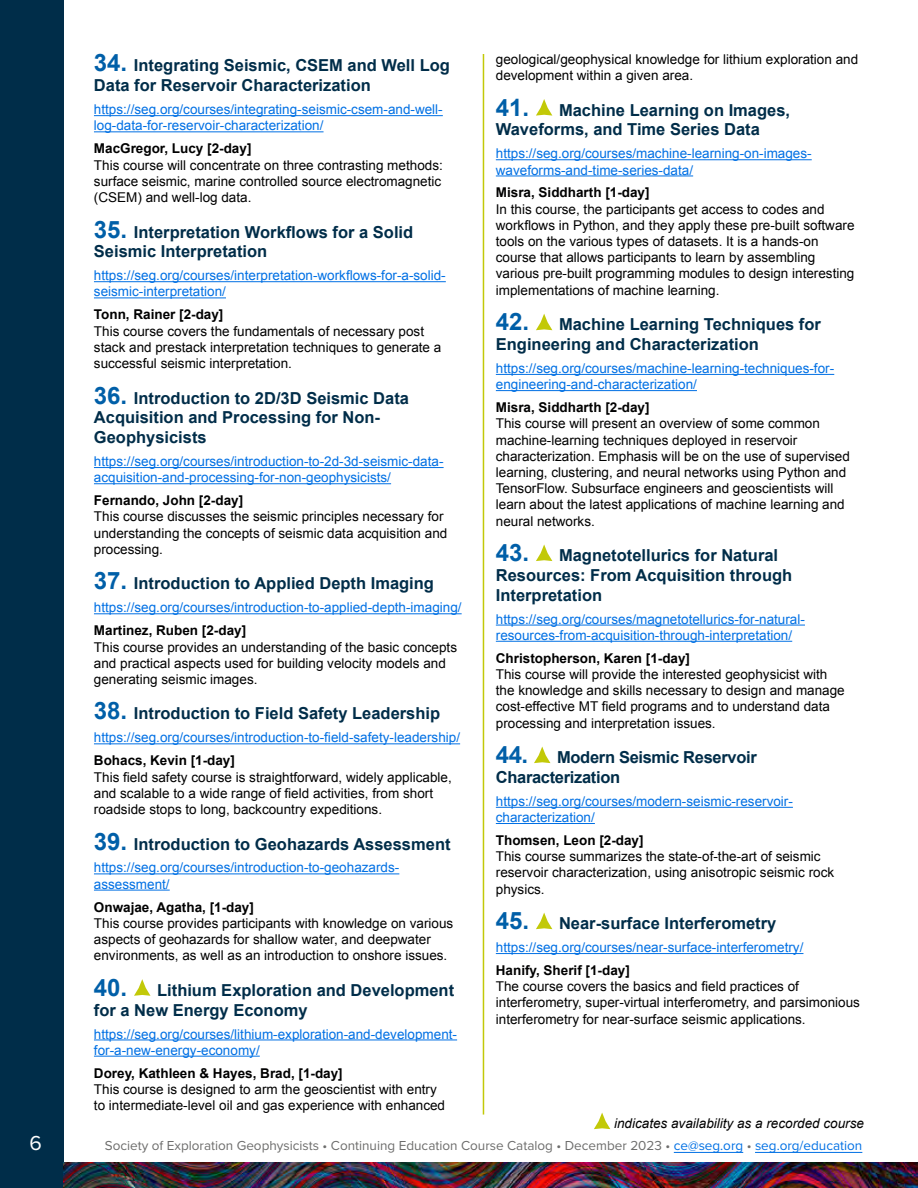
<style>
.page{position:relative;width:918px;height:1188px;background:#fff}
.page>*{position:absolute;margin:0;border:0;box-sizing:border-box;transform-origin:0 0}
.t1{font:21px "Proxima Nova";color:#fff}
.t2{font:700 16.5px/19.8px "Arial";color:#002d49}
.t3{font:700 16.5px/19.8px "Arial";letter-spacing:-.02em;color:#002d49}
.t4{font:13.5px/16.2px "Arial";color:#000001}
.t5{font:13.5px/16.2px "Arial";color:#0070e4}
.t6{font:700 13.5px "Arial";color:#000001}
.t7{font:13.5px "Proxima Nova";color:#6d6d6c}
.t8{font:italic 13.5px "Arial";color:#000001}
.s1{font-size:24px;color:#005fa8}
.s2{color:#0070e4}
</style>
<div class="page">
<img style="left:64px;top:1162px;width:854px;height:26px">
<hr style="left:674px;top:1152px;width:69px;height:1px;background:#0070e4">
<hr style="left:755px;top:1152px;width:107px;height:1px;background:#0070e4">
<div style="left:0;top:0;width:64px;height:1188px;background:#002d49"></div>
<hr style="left:483px;top:54px;width:1px;height:1061px;background:#c2c908">
<svg style="left:594px;top:1113px;width:16px;height:16px"></svg>
<hr style="left:94px;top:115px;width:349px;height:1px;background:#0070e4">
<hr style="left:94px;top:131px;width:230px;height:1px;background:#0070e4">
<hr style="left:94px;top:281px;width:352px;height:1px;background:#0070e4">
<hr style="left:94px;top:297px;width:132px;height:1px;background:#0070e4">
<hr style="left:94px;top:467px;width:350px;height:1px;background:#0070e4">
<hr style="left:94px;top:483px;width:297px;height:1px;background:#0070e4">
<hr style="left:94px;top:613px;width:368px;height:1px;background:#0070e4">
<hr style="left:94px;top:743px;width:366px;height:1px;background:#0070e4">
<hr style="left:94px;top:873px;width:305px;height:1px;background:#0070e4">
<hr style="left:94px;top:890px;width:76px;height:1px;background:#0070e4">
<hr style="left:94px;top:1039px;width:363px;height:1px;background:#0070e4">
<hr style="left:94px;top:1056px;width:166px;height:1px;background:#0070e4">
<svg style="left:134px;top:979px;width:17px;height:17px"></svg>
<hr style="left:496px;top:159px;width:316px;height:1px;background:#0070e4">
<hr style="left:496px;top:175px;width:197px;height:1px;background:#0070e4">
<hr style="left:496px;top:374px;width:338px;height:1px;background:#0070e4">
<hr style="left:496px;top:390px;width:201px;height:1px;background:#0070e4">
<hr style="left:496px;top:625px;width:309px;height:1px;background:#0070e4">
<hr style="left:496px;top:641px;width:296px;height:1px;background:#0070e4">
<hr style="left:496px;top:807px;width:297px;height:1px;background:#0070e4">
<hr style="left:496px;top:823px;width:99px;height:1px;background:#0070e4">
<hr style="left:496px;top:953px;width:307px;height:1px;background:#0070e4">
<svg style="left:536px;top:99px;width:16px;height:17px"></svg>
<svg style="left:536px;top:314px;width:16px;height:16px"></svg>
<svg style="left:536px;top:544px;width:16px;height:17px"></svg>
<svg style="left:534px;top:747px;width:16px;height:16px"></svg>
<svg style="left:536px;top:913px;width:16px;height:16px"></svg>
<p class="t2" style="left:94px;top:56px;width:358px"><span class="s1">34.</span> Integrating Seismic, CSEM and Well Log<br>Data for Reservoir Characterization</p>
<p class="t5" style="left:94px;top:102px;width:350px">https://seg.org/courses/integrating-seismic-csem-and-well&shy;log-data-for-reservoir-characterization/</p>
<p class="t6" style="left:94px;top:140px;width:159px">MacGregor, Lucy [2-day]</p>
<p class="t4" style="left:94px;top:157px;width:350px;text-align:justify">This course will concentrate on three contrasting methods: surface seismic, marine controlled source electromagnetic (CSEM) and well-log data.</p>
<p class="t2" style="left:94px;top:222px;width:321px"><span class="s1">35.</span> Interpretation Workflows for a Solid<br>Seismic Interpretation</p>
<p class="t5" style="left:94px;top:268px;width:353px">https://seg.org/courses/interpretation-workflows-for-a-solid&shy;seismic-interpretation/</p>
<p class="t6" style="left:94px;top:306px;width:131px">Tonn, Rainer [2-day]</p>
<p class="t4" style="left:94px;top:323px;width:349px">This course covers the fundamentals of necessary post stack and prestack interpretation techniques to generate a successful seismic interpretation.</p>
<p class="t2" style="left:94px;top:388px;width:317px"><span class="s1">36.</span> Introduction to 2D/3D Seismic Data<br>Acquisition and Processing for Non-<br>Geophysicists</p>
<p class="t5" style="left:94px;top:453px;width:351px">https://seg.org/courses/introduction-to-2d-3d-seismic-data&shy;acquisition-and-processing-for-non-geophysicists/</p>
<p class="t6" style="left:94px;top:492px;width:151px">Fernando, John [2-day]</p>
<p class="t4" style="left:94px;top:509px;width:355px">This course discusses the seismic principles necessary for understanding the concepts of seismic data acquisition and processing.</p>
<p class="t2" style="left:94px;top:574px;width:342px"><span class="s1">37.</span> Introduction to Applied Depth Imaging</p>
<p class="t5" style="left:94px;top:600px;width:369px">https://seg.org/courses/introduction-to-applied-depth-imaging/</p>
<p class="t6" style="left:94px;top:622px;width:154px">Martinez, Ruben [2-day]</p>
<p class="t4" style="left:94px;top:639px;width:365px">This course provides an understanding of the basic concepts and practical aspects used for building velocity models and generating seismic images.</p>
<p class="t2" style="left:94px;top:704px;width:348px"><span class="s1">38.</span> Introduction to Field Safety Leadership</p>
<p class="t5" style="left:94px;top:730px;width:368px">https://seg.org/courses/introduction-to-field-safety-leadership/</p>
<p class="t6" style="left:94px;top:752px;width:143px">Bohacs, Kevin [1-day]</p>
<p class="t4" style="left:94px;top:769px;width:359px">This field safety course is straightforward, widely applicable, and scalable to a wide range of field activities, from short roadside stops to long, backcountry expeditions.</p>
<p class="t2" style="left:94px;top:834px;width:358px"><span class="s1">39.</span> Introduction to Geohazards Assessment</p>
<p class="t5" style="left:94px;top:860px;width:307px">https://seg.org/courses/introduction-to-geohazards&shy;assessment/</p>
<p class="t6" style="left:94px;top:898px;width:162px">Onwajae, Agatha, [1-day]</p>
<p class="t4" style="left:94px;top:915px;width:361px">This course provides participants with knowledge on various aspects of geohazards for shallow water, and deepwater environments, as well as an introduction to onshore issues.</p>
<p class="t2" style="left:94px;top:981px;width:362px"><span class="s1">40.</span> Lithium Exploration and Development for a New Energy Economy</p>
<p class="t5" style="left:94px;top:1026px;width:365px">https://seg.org/courses/lithium-exploration-and-development&shy;for-a-new-energy-economy/</p>
<p class="t6" style="left:94px;top:1064px;width:250px">Dorey, Kathleen &amp; Hayes, Brad, [1-day]</p>
<p class="t4" style="left:94px;top:1081px;width:353px">This course is designed to arm the geoscientist with entry to intermediate-level oil and gas experience with enhanced</p>
<p class="t4" style="left:496px;top:51px;width:364px">geological/geophysical knowledge for lithium exploration and development within a given area.</p>
<p class="t2" style="left:496px;top:100px;width:296px"><span class="s1">41.</span> Machine Learning on Images,<br>Waveforms, and Time Series Data</p>
<p class="t5" style="left:496px;top:146px;width:317px">https://seg.org/courses/machine-learning-on-images&shy;waveforms-and-time-series-data/</p>
<p class="t6" style="left:496px;top:184px;width:155px">Misra, Siddharth [1-day]</p>
<p class="t4" style="left:496px;top:201px;width:360px">In this course, the participants get access to codes and workflows in Python, and they apply these pre-built software tools on the various types of datasets. It is a hands-on course that allows participants to learn by assembling various pre-built programming modules to design interesting implementations of machine learning.</p>
<p class="t2" style="left:496px;top:315px;width:327px"><span class="s1">42.</span> Machine Learning Techniques for<br>Engineering and Characterization</p>
<p class="t5" style="left:496px;top:360px;width:340px">https://seg.org/courses/machine-learning-techniques-for&shy;engineering-and-characterization/</p>
<p class="t6" style="left:496px;top:398px;width:155px">Misra, Siddharth [2-day]</p>
<p class="t4" style="left:496px;top:416px;width:356px">This course will present an overview of some common machine-learning techniques deployed in reservoir characterization. Emphasis will be on the use of supervised learning, clustering, and neural networks using Python and TensorFlow. Subsurface engineers and geoscientists will learn about the latest applications of machine learning and neural networks.</p>
<p class="t2" style="left:496px;top:546px;width:298px"><span class="s1">43.</span> Magnetotellurics for Natural<br>Resources: From Acquisition through<br>Interpretation</p>
<p class="t5" style="left:496px;top:611px;width:311px">https://seg.org/courses/magnetotellurics-for-natural&shy;resources-from-acquisition-through-interpretation/</p>
<p class="t6" style="left:496px;top:649px;width:196px">Christopherson, Karen [1-day]</p>
<p class="t4" style="left:496px;top:666px;width:350px">This course will provide the interested geophysicist with the knowledge and skills necessary to design and manage cost-effective MT field programs and to understand data processing and interpretation issues.</p>
<p class="t3" style="left:496px;top:748px;width:262px"><span class="s1">44.</span> Modern Seismic Reservoir<br>Characterization</p>
<p class="t5" style="left:496px;top:793px;width:299px">https://seg.org/courses/modern-seismic-reservoir&shy;characterization/</p>
<p class="t6" style="left:496px;top:831px;width:149px">Thomsen, Leon [2-day]</p>
<p class="t4" style="left:496px;top:849px;width:340px">This course summarizes the state-of-the-art of seismic reservoir characterization, using anisotropic seismic rock physics.</p>
<p class="t2" style="left:496px;top:914px;width:282px"><span class="s1">45.</span> Near-surface Interferometry</p>
<p class="t5" style="left:496px;top:939px;width:309px">https://seg.org/courses/near-surface-interferometry/</p>
<p class="t6" style="left:496px;top:961px;width:136px">Hanify, Sherif [1-day]</p>
<p class="t4" style="left:496px;top:979px;width:366px">The course covers the basics and field practices of interferometry, super-virtual interferometry, and parsimonious interferometry for near-surface seismic applications.</p>
<p class="t8" style="left:614px;top:1114px;width:251px">indicates availability as a recorded course</p>
<h1 class="t1" style="left:30px;top:1128px;width:14px">6</h1>
<p class="t7" style="left:105px;top:1136px;width:759px">Society of Exploration Geophysicists • Continuing Education Course Catalog • December 2023 • <span class="s2">ce@seg.org</span> • <span class="s2">seg.org/education</span></p>
</div>
